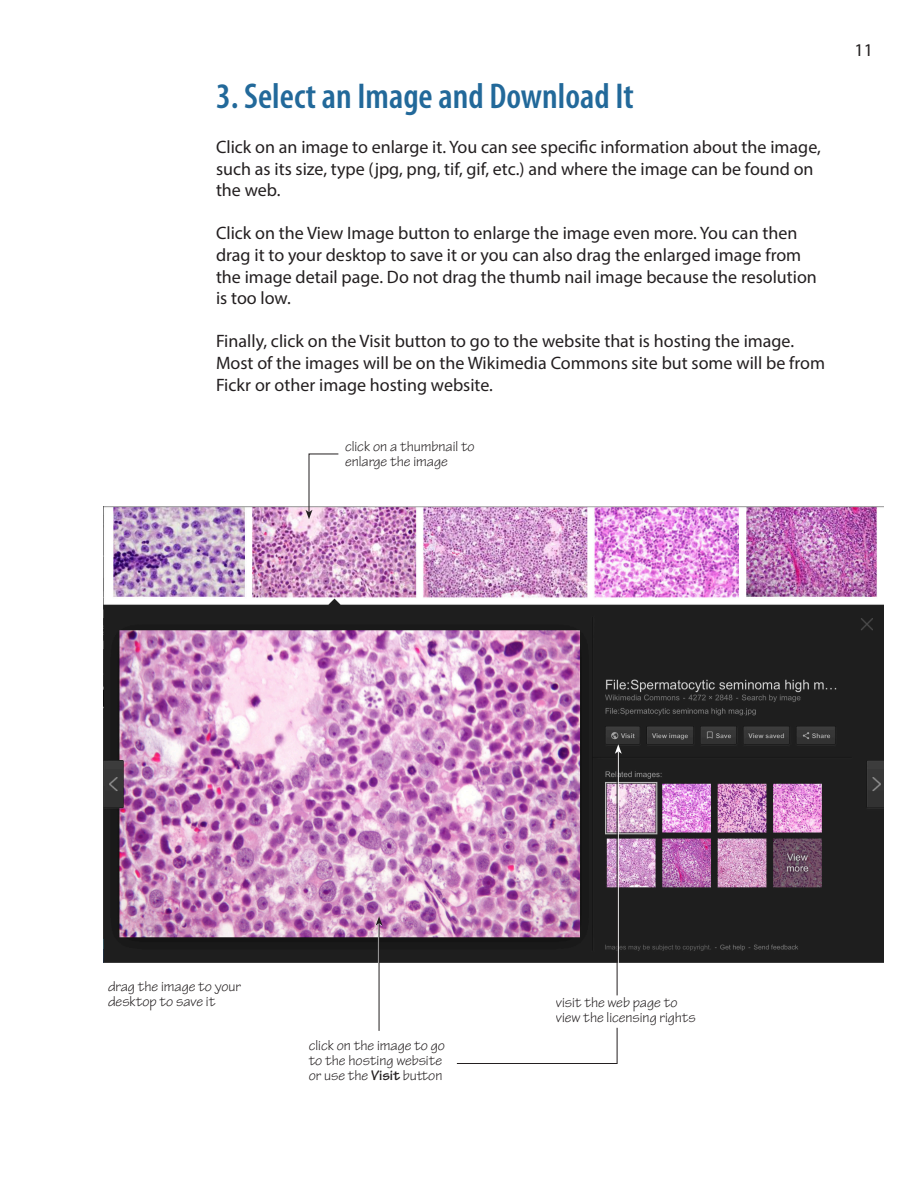
<style>
.page{position:relative;width:918px;height:1188px;background:#fff}
.page>*{position:absolute;margin:0;border:0;box-sizing:border-box;transform-origin:0 0}
.Header_Blue{font:600 condensed 36px "Myriad Pro";color:#22699a}
.Body_3{font:18px/21.6px "Myriad Pro";color:#231f20}
.Figure_Text{font:15px/15px "Tekton Pro";color:#231f20}
.s1{font-weight:700}
</style>
<div class="page">
<img style="left:104px;top:506px;width:780px;height:457px">
<hr style="left:378px;top:924px;width:1px;height:107px;background:#fff">
<hr style="left:379px;top:923px;width:1px;height:108px;background:#231f20">
<svg style="left:375px;top:916px;width:8px;height:10px"></svg>
<svg style="left:306px;top:453px;width:33px;height:66px"></svg>
<svg style="left:615px;top:744px;width:7px;height:10px"></svg>
<svg style="left:456px;top:752px;width:162px;height:312px"></svg>
<div style="left:555px;top:996px;width:148px;height:31px;background:#fff"></div>
<p class="Header_Blue" style="left:216px;top:76px;width:419px">3. Select an Image and Download It</p>
<p class="Body_3" style="left:216px;top:136px;width:606px">Click on an image to enlarge it. You can see specific information about the image, such as its size, type (jpg, png, tif, gif, etc.) and where the image can be found on the web.</p>
<p class="Body_3" style="left:216px;top:222px;width:602px">Click on the View Image button to enlarge the image even more. You can then drag it to your desktop to save it or you can also drag the enlarged image from the image detail page. Do not drag the thumb nail image because the resolution is too low.</p>
<p class="Body_3" style="left:216px;top:330px;width:611px">Finally, click on the Visit button to go to the website that is hosting the image.<br>Most of the images will be on the Wikimedia Commons site but some will be from<br>Fickr or other image hosting website.</p>
<p class="Figure_Text" style="left:345px;top:439px;width:131px">click on a thumbnail to enlarge the image</p>
<p class="Body_3" style="left:855px;top:39px;width:20px">11</p>
<p class="Figure_Text" style="left:108px;top:979px;width:135px">drag the image to your desktop to save it</p>
<p class="Figure_Text" style="left:309px;top:1038px;width:138px">click on the image to go to the hosting website or use the <span class="s1">Visit</span> button</p>
<p class="Figure_Text" style="left:556px;top:995px;width:141px">visit the web page to view the licensing rights</p>
</div>
